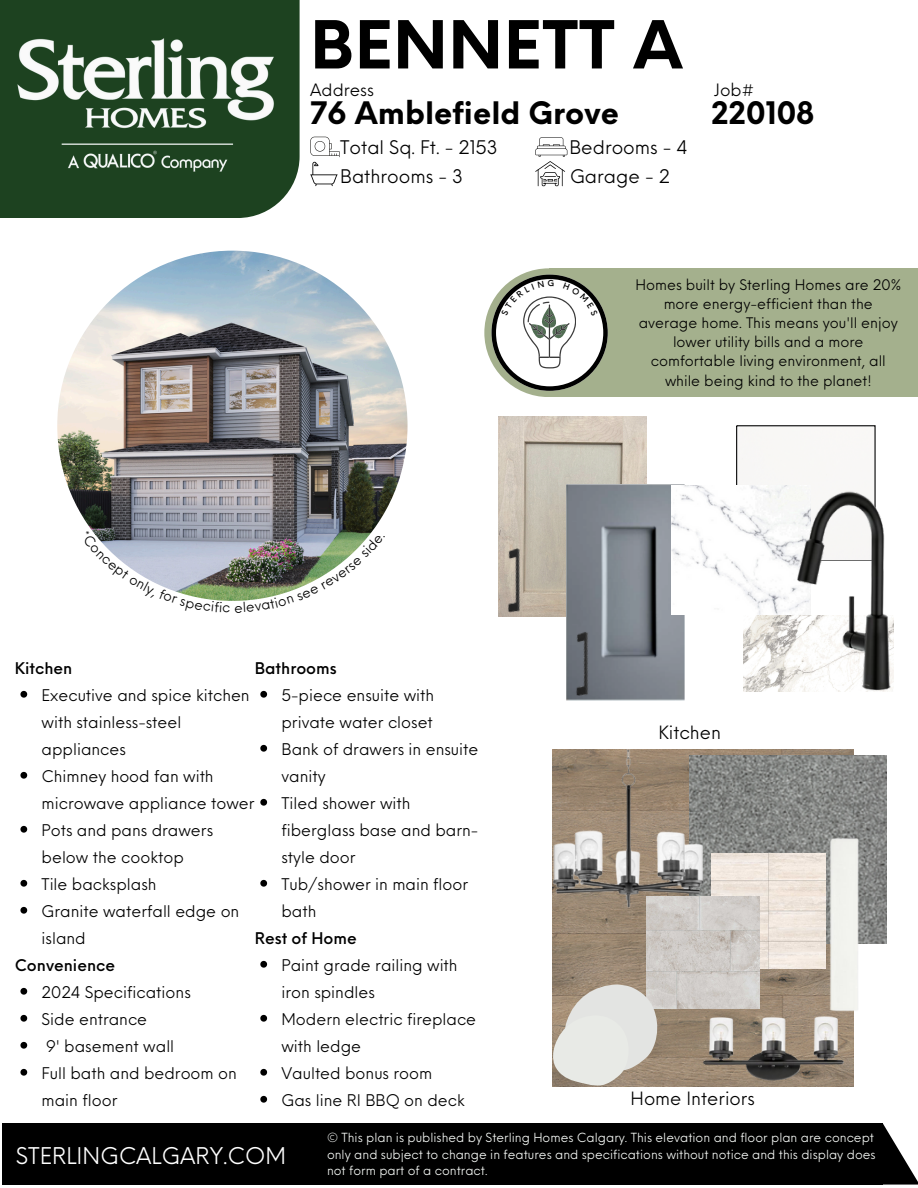
<style>
.page{position:relative;width:918px;height:1188px;background:#fff}
.page>*{position:absolute;margin:0;border:0;box-sizing:border-box;transform-origin:0 0}
.t1{font:700 64.5px "Neue Einstellung";letter-spacing:.01em;color:#000}
.t2{font:700 30.3px "Neue Einstellung";color:#000}
.t3{font:22.5px "Neue Einstellung";color:#fff}
.t4{font:18.3px "Neue Einstellung";color:#000}
.t5{font:17.85px "Neue Einstellung";color:#000}
.t6{font:16.65px "Neue Einstellung";color:#000}
.t7{font:15.75px/27px "Neue Einstellung";color:#000}
.t8{font:500 15.75px "Neue Einstellung";color:#000}
.t9{font:14.25px/19.2px "Neue Einstellung";color:#000;text-align:center}
.t10{font:12.3px/16.4px "Neue Einstellung";color:#f6f9f6}
</style>
<div class="page">
<div style="left:0;top:0;width:300px;height:218px;background:#1d4220"></div>
<img style="left:17px;top:38px;width:257px;height:134px">
<div style="left:2px;top:1123px;width:881px;height:62px;background:#000"></div>
<svg style="left:883px;top:1124px;width:35px;height:61px"></svg>
<img style="left:57px;top:251px;width:351px;height:350px;border-radius:50%">
<svg style="left:535px;top:137px;width:32px;height:49px"></svg>
<svg style="left:310px;top:137px;width:30px;height:49px"></svg>
<div style="left:484px;top:268px;width:129px;height:129px;background:#a4b08d;border-radius:50%"></div>
<div style="left:549px;top:268px;width:369px;height:129px;background:#a4b08d"></div>
<img style="left:552px;top:749px;width:302px;height:338px">
<img style="left:703px;top:1015px;width:142px;height:65px">
<img style="left:707px;top:756px;width:180px;height:140px">
<img style="left:552px;top:749px;width:155px;height:161px">
<img style="left:743px;top:616px;width:46px;height:75px">
<img style="left:711px;top:854px;width:17px;height:42px">
<img style="left:647px;top:896px;width:81px;height:113px">
<img style="left:728px;top:808px;width:159px;height:234px">
<svg style="left:260px;top:691px;width:7px;height:7px"></svg>
<svg style="left:260px;top:745px;width:7px;height:7px"></svg>
<svg style="left:260px;top:799px;width:7px;height:7px"></svg>
<svg style="left:260px;top:880px;width:7px;height:7px"></svg>
<svg style="left:260px;top:961px;width:7px;height:7px"></svg>
<svg style="left:260px;top:1015px;width:7px;height:7px"></svg>
<svg style="left:260px;top:1069px;width:7px;height:7px"></svg>
<svg style="left:260px;top:1096px;width:7px;height:7px"></svg>
<svg style="left:20px;top:691px;width:7px;height:7px"></svg>
<svg style="left:20px;top:772px;width:7px;height:7px"></svg>
<svg style="left:20px;top:826px;width:7px;height:7px"></svg>
<svg style="left:20px;top:880px;width:7px;height:7px"></svg>
<svg style="left:20px;top:907px;width:7px;height:7px"></svg>
<svg style="left:20px;top:988px;width:7px;height:7px"></svg>
<svg style="left:20px;top:1015px;width:7px;height:7px"></svg>
<svg style="left:20px;top:1042px;width:7px;height:7px"></svg>
<svg style="left:20px;top:1069px;width:7px;height:7px"></svg>
<img style="left:499px;top:417px;width:147px;height:200px">
<img style="left:567px;top:484px;width:118px;height:216px">
<img style="left:671px;top:485px;width:118px;height:130px">
<img style="left:789px;top:485px;width:105px;height:207px">
<img style="left:498px;top:545px;width:37px;height:72px">
<img style="left:566px;top:629px;width:38px;height:71px">
<img style="left:565px;top:984px;width:92px;height:87px">
<img style="left:553px;top:1015px;width:76px;height:71px">
<svg style="left:492px;top:275px;width:115px;height:115px"></svg>
<img style="left:92px;top:530px;width:281px;height:71px">
<p class="t1" style="left:310px;top:-14px;width:374px">BENNETT A</p>
<p class="t6" style="left:310px;top:75px;width:65px">Address</p>
<p class="t6" style="left:714px;top:75px;width:42px">Job#</p>
<p class="t2" style="left:310px;top:85px;width:310px">76 Amblefield Grove</p>
<p class="t2" style="left:711px;top:85px;width:105px">220108</p>
<h1 class="t4" style="left:340px;top:131px;width:159px">Total Sq. Ft. - 2153</h1>
<h2 class="t4" style="left:340px;top:160px;width:124px">Bathrooms - 3</h2>
<h5 class="t4" style="left:569px;top:131px;width:120px">Bedrooms - 4</h5>
<h5 class="t4" style="left:570px;top:160px;width:102px">Garage - 2</h5>
<p class="t9" style="left:635px;top:274px;width:267px">Homes built by Sterling Homes are 20% more energy-efficient than the average home. This means you'll enjoy lower utility bills and a more comfortable living environment, all while being kind to the planet!</p>
<p class="t8" style="left:15px;top:654px;width:59px">Kitchen</p>
<p class="t7" style="left:42px;top:680px;width:215px">Executive and spice kitchen with stainless-steel appliances<br>Chimney hood fan with microwave appliance tower<br>Pots and pans drawers below the cooktop<br>Tile backsplash<br>Granite waterfall edge on island</p>
<p class="t8" style="left:15px;top:951px;width:102px">Convenience</p>
<p class="t7" style="left:42px;top:977px;width:197px">2024 Specifications<br>Side entrance<br>9' basement wall<br>Full bath and bedroom on main floor</p>
<p class="t8" style="left:255px;top:654px;width:84px">Bathrooms</p>
<p class="t7" style="left:281px;top:680px;width:154px">5-piece ensuite with private water closet</p>
<p class="t7" style="left:281px;top:734px;width:198px">Bank of drawers in ensuite vanity</p>
<p class="t7" style="left:281px;top:788px;width:198px">Tiled shower with fiberglass base and barn&shy;style door</p>
<p class="t7" style="left:281px;top:869px;width:188px">Tub/shower in main floor bath</p>
<p class="t8" style="left:255px;top:924px;width:104px">Rest of Home</p>
<p class="t7" style="left:281px;top:950px;width:178px">Paint grade railing with iron spindles</p>
<p class="t7" style="left:281px;top:1004px;width:196px">Modern electric fireplace with ledge</p>
<p class="t7" style="left:281px;top:1058px;width:152px">Vaulted bonus room</p>
<p class="t7" style="left:281px;top:1085px;width:185px">Gas line RI BBQ on deck</p>
<h6 class="t5" style="left:659px;top:716px;width:64px">Kitchen</h6>
<p class="t5" style="left:631px;top:1083px;width:126px">Home Interiors</p>
<p class="t3" style="left:16px;top:1136px;width:272px">STERLINGCALGARY.COM</p>
<h5 class="t10" style="left:327px;top:1129px;width:550px">© This plan is published by Sterling Homes Calgary. This elevation and floor plan are concept only and subject to change in features and specifications without notice and this display does not form part of a contract.</h5>
</div>
